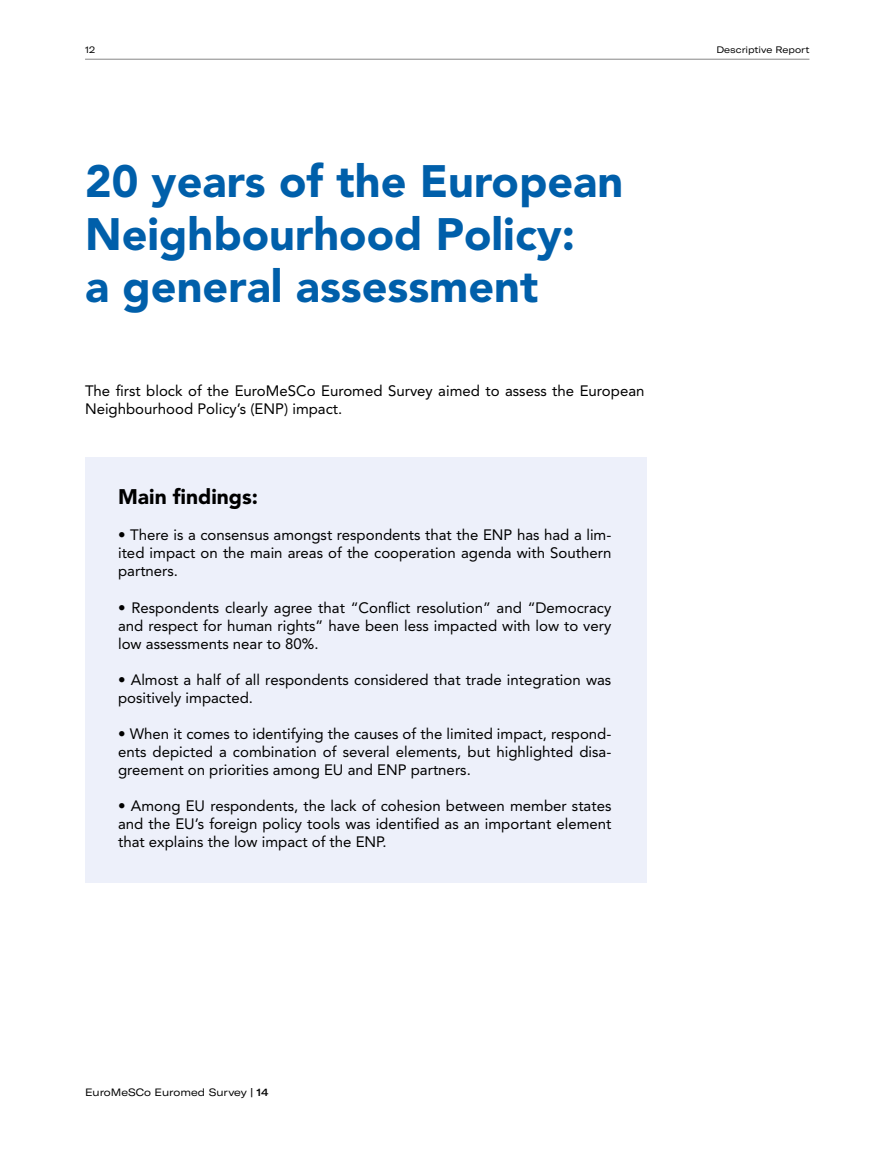
<style>
.page{position:relative;width:893px;height:1149px;background:#fff}
.page>*{position:absolute;margin:0;border:0;box-sizing:border-box;transform-origin:0 0}
.t1{font:900 45px/52.5px "Avenir LT Pro";color:#005faa}
.t2{font:900 21px "Avenir LT Pro";color:#000}
.t3{font:15px/18px "Avenir LT Pro";color:#000;text-align:justify}
.t4{font:expanded 10.5px "GT America";color:#000}
.t5{font:expanded 9.3px "GT America";color:#000}
.s1{font-weight:500}
</style>
<div class="page">
<hr style="left:85px;top:59px;width:724px;height:1px;background:#878787">
<div style="left:85px;top:457px;width:561px;height:425px;background:#edf0fa"></div>
<p class="t5" style="left:85px;top:45px;width:12px">12</p>
<p class="t5" style="left:716px;top:45px;width:94px">Descriptive Report</p>
<h1 class="t1" style="left:85px;top:155px;width:540px">20 years of the European<br>Neighbourhood Policy:<br>a general assessment</h1>
<p class="t3" style="left:85px;top:382px;width:561px">The first block of the EuroMeSCo Euromed Survey aimed to assess the European<br>Neighbourhood Policy’s (ENP) impact.</p>
<h2 class="t2" style="left:118px;top:484px;width:142px">Main findings:</h2>
<p class="t3" style="left:118px;top:526px;width:495px">• There is a consensus amongst respondents that the ENP has had a lim&shy;ited impact on the main areas of the cooperation agenda with Southern partners.</p>
<p class="t3" style="left:118px;top:598px;width:495px">• Respondents clearly agree that “Conflict resolution” and “Democracy and respect for human rights” have been less impacted with low to very low assessments near to 80%.</p>
<p class="t3" style="left:118px;top:670px;width:495px">• Almost a half of all respondents considered that trade integration was positively impacted.</p>
<p class="t3" style="left:118px;top:724px;width:495px">• When it comes to identifying the causes of the limited impact, respond&shy;ents depicted a combination of several elements, but highlighted disa&shy;greement on priorities among EU and ENP partners.</p>
<p class="t3" style="left:118px;top:796px;width:495px">• Among EU respondents, the lack of cohesion between member states and the EU’s foreign policy tools was identified as an important element that explains the low impact of the ENP.</p>
<p class="t4" style="left:85px;top:1086px;width:185px">EuroMeSCo Euromed Survey <span class="s1">| 14</span></p>
</div>
